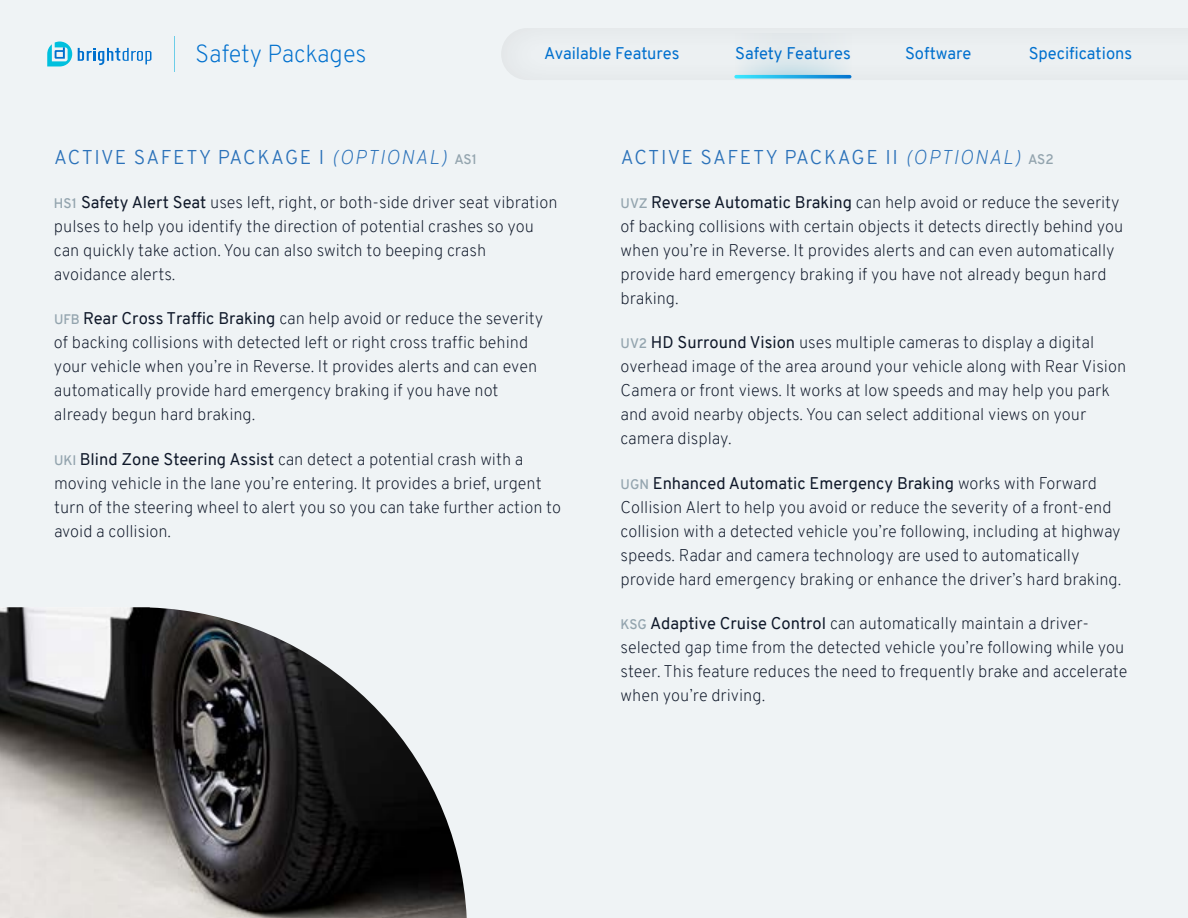
<style>
.page{position:relative;width:1188px;height:918px;background:#eff3f5}
.page>*{position:absolute;margin:0;border:0;box-sizing:border-box;transform-origin:0 0}
.t1{font:200 24px "Overpass";color:#0070ce}
.t2{font:300 19.5px "Overpass";letter-spacing:.07em;color:#2a71b9}
.t3{font:200 16.5px/24px "Overpass";color:#0f1829}
.t4{font:16.5px "Overpass";color:#0070ce}
.s1{font-weight:200;font-style:italic}
.s2{font-weight:600;font-size:13.5px;color:#93a4ae}
.s3{font-weight:400}
</style>
<div class="page">
<svg style="left:78px;top:48px;width:73px;height:17px"></svg>
<svg style="left:47px;top:42px;width:25px;height:24px"></svg>
<div style="left:488px;top:18px;width:700px;height:63px;background:#ebeff1"></div>
<img style="left:0;top:607px;width:467px;height:311px">
<hr style="left:174px;top:37px;width:1px;height:35px;background:#6ccde8">
<svg style="left:734px;top:54px;width:117px;height:22px"></svg>
<svg style="left:734px;top:75px;width:117px;height:4px"></svg>
<h1 class="t1" style="left:195px;top:36px;width:173px">Safety Packages</h1>
<p class="t4" style="left:544px;top:42px;width:137px">Available Features</p>
<p class="t4" style="left:735px;top:42px;width:117px">Safety Features</p>
<p class="t4" style="left:905px;top:42px;width:68px">Software</p>
<p class="t4" style="left:1029px;top:42px;width:105px">Specifications</p>
<p class="t2" style="left:54px;top:143px;width:425px">ACTIVE SAFETY PACKAGE I <span class="s1">(OPTIONAL)</span> <span class="s2">AS1</span></p>
<p class="t3" style="left:54px;top:190px;width:505px"><span class="s2">HS1</span> <span class="s3">Safety Alert Seat</span> uses left, right, or both-side driver seat vibration pulses to help you identify the direction of potential crashes so you can quickly take action. You can also switch to beeping crash avoidance alerts.</p>
<p class="t3" style="left:54px;top:307px;width:491px"><span class="s2">UFB</span> <span class="s3">Rear Cross Traffic Braking</span> can help avoid or reduce the severity of backing collisions with detected left or right cross traffic behind your vehicle when you’re in Reverse. It provides alerts and can even automatically provide hard emergency braking if you have not already begun hard braking.</p>
<p class="t3" style="left:54px;top:447px;width:509px"><span class="s2">UKI</span> <span class="s3">Blind Zone Steering Assist</span> can detect a potential crash with a moving vehicle in the lane you’re entering. It provides a brief, urgent turn of the steering wheel to alert you so you can take further action to avoid a collision.</p>
<p class="t2" style="left:621px;top:143px;width:434px">ACTIVE SAFETY PACKAGE II <span class="s1">(OPTIONAL)</span> <span class="s2">AS2</span></p>
<p class="t3" style="left:621px;top:190px;width:504px"><span class="s2">UVZ</span> <span class="s3">Reverse Automatic Braking</span> can help avoid or reduce the severity of backing collisions with certain objects it detects directly behind you when you’re in Reverse. It provides alerts and can even automatically provide hard emergency braking if you have not already begun hard braking.</p>
<p class="t3" style="left:621px;top:331px;width:507px"><span class="s2">UV2</span> <span class="s3">HD Surround Vision</span> uses multiple cameras to display a digital overhead image of the area around your vehicle along with Rear Vision Camera or front views. It works at low speeds and may help you park and avoid nearby objects. You can select additional views on your camera display.</p>
<p class="t3" style="left:621px;top:471px;width:502px"><span class="s2">UGN</span> <span class="s3">Enhanced Automatic Emergency Braking</span> works with Forward Collision Alert to help you avoid or reduce the severity of a front-end collision with a detected vehicle you’re following, including at highway speeds. Radar and camera technology are used to automatically provide hard emergency braking or enhance the driver’s hard braking.</p>
<p class="t3" style="left:621px;top:611px;width:508px"><span class="s2">KSG</span> <span class="s3">Adaptive Cruise Control</span> can automatically maintain a driver&shy;selected gap time from the detected vehicle you’re following while you steer. This feature reduces the need to frequently brake and accelerate when you’re driving.</p>
</div>
